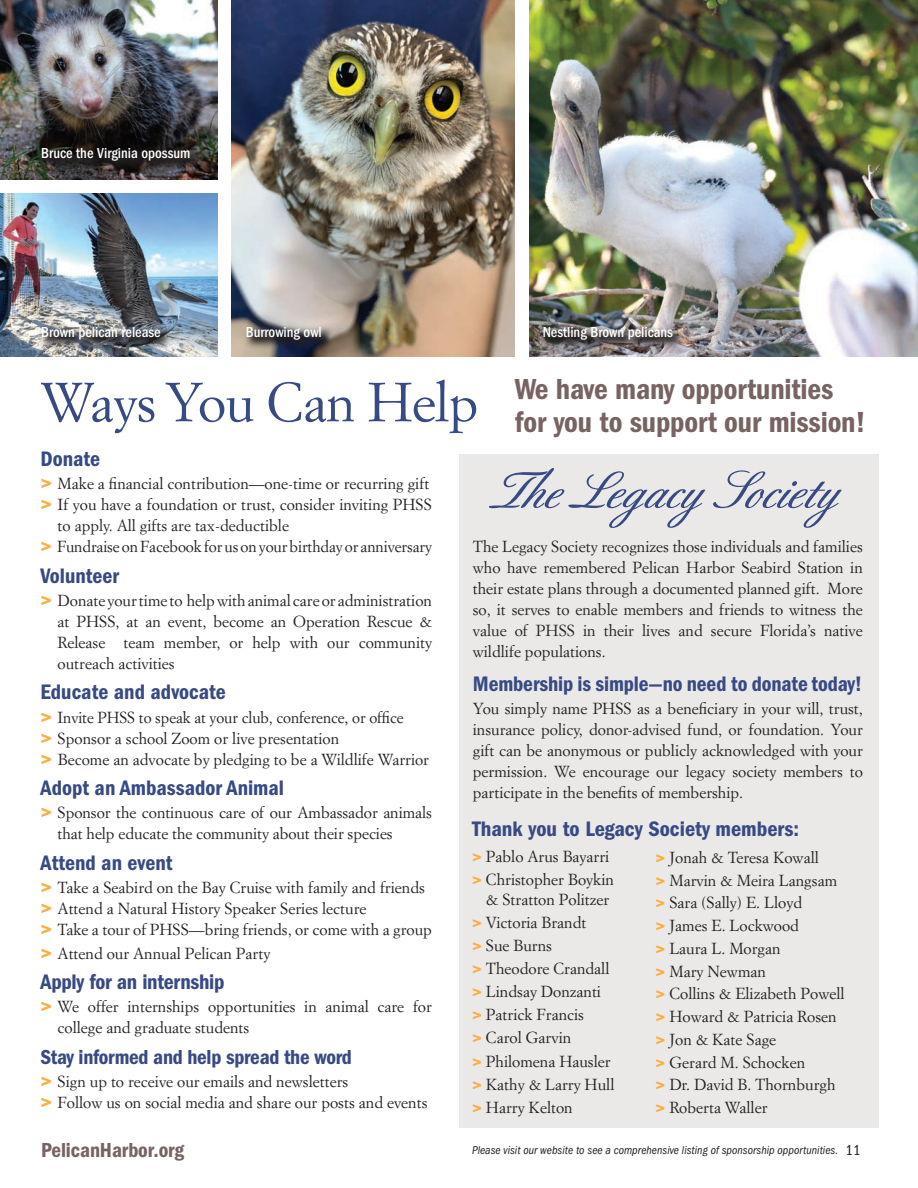
<style>
.page{position:relative;width:918px;height:1188px;background:#fff}
.page>*{position:absolute;margin:0;border:0;box-sizing:border-box;transform-origin:0 0}
.t1{font:54px "Simoncini Garamond";letter-spacing:-.01em;color:#374a83}
.t2{font:600 condensed 30px/33px "Franklin Gothic";letter-spacing:-.005em;color:#776362}
._2A_16_pt_brown_subh{font:600 condensed 21.75px "Franklin Gothic";color:#374a83}
.t3{font:600 condensed 21px "Franklin Gothic";letter-spacing:-.015em;color:#374a83}
.t4{font:600 condensed 21px "Franklin Gothic";letter-spacing:-.005em;color:#776362}
._2019_base_text{font:15.75px/21px "Simoncini Garamond";color:#231f20}
.mice_type{font:15.75px "Simoncini Garamond";color:#231f20}
.new_caption_style{font:500 condensed 15px "Franklin Gothic";color:#fff}
.t5{font:condensed 15px "Franklin Gothic";color:#231f20}
._2019_holiday_text_b{font:italic condensed 11.85px "Franklin Gothic";letter-spacing:.005em;color:#231f20}
.s1{font-family:"Franklin Gothic";font-weight:600;font-size:19.5px;color:#fbae41}
.s2{font-family:"Franklin Gothic";font-weight:600;font-size:16.5px;color:#fbae41}
</style>
<div class="page">
<div style="left:459px;top:454px;width:419px;height:674px;background:#ebe8e8"></div>
<img style="left:529px;top:0;width:389px;height:356px">
<img style="left:0;top:0;width:218px;height:179px">
<img style="left:232px;top:0;width:283px;height:356px">
<svg style="left:489px;top:468px;width:353px;height:60px"></svg>
<svg style="left:39px;top:145px;width:164px;height:29px;background:#292524"></svg>
<svg style="left:244px;top:324px;width:90px;height:29px;background:#5e5b5d"></svg>
<img style="left:540px;top:324px;width:145px;height:29px">
<img style="left:0;top:194px;width:218px;height:162px">
<svg style="left:39px;top:324px;width:134px;height:28px;background:#717378"></svg>
<p class="new_caption_style" style="left:41px;top:145px;width:151px">Bruce the Virginia opossum</p>
<p class="new_caption_style" style="left:41px;top:323px;width:121px">Brown pelican release</p>
<p class="new_caption_style" style="left:246px;top:323px;width:78px">Burrowing owl</p>
<p class="new_caption_style" style="left:543px;top:323px;width:132px">Nestling Brown pelicans</p>
<p class="t1" style="left:41px;top:369px;width:440px">Ways You Can Help</p>
<p class="t2" style="left:515px;top:372px;width:352px">We have many opportunities for you to support our mission!</p>
<p class="_2A_16_pt_brown_subh" style="left:41px;top:446px;width:61px">Donate</p>
<p class="_2019_base_text" style="left:41px;top:473px;width:390px"><span class="s1">&gt;</span> Make a financial contribution—one-time or recurring gift</p>
<p class="_2019_base_text" style="left:58px;top:494px;width:376px;text-indent:-17px"><span class="s1">&gt;</span> If you have a foundation or trust, consider inviting PHSS to apply. All gifts are tax-deductible</p>
<p class="_2019_base_text" style="left:41px;top:536px;width:393px"><span class="s1">&gt;</span> Fundraise on Facebook for us on your birthday or anniversary</p>
<p class="_2A_16_pt_brown_subh" style="left:41px;top:563px;width:80px">Volunteer</p>
<p class="_2019_base_text" style="left:58px;top:589px;width:376px;text-align:justify;text-indent:-17px"><span class="s1">&gt;</span> Donate your time to help with animal care or administration at PHSS, at an event, become an Operation Rescue &amp; Release team member, or help with our community outreach activities</p>
<p class="_2A_16_pt_brown_subh" style="left:41px;top:680px;width:187px">Educate and advocate</p>
<p class="_2019_base_text" style="left:41px;top:706px;width:365px"><span class="s1">&gt;</span> Invite PHSS to speak at your club, conference, or office</p>
<p class="_2019_base_text" style="left:41px;top:727px;width:300px"><span class="s1">&gt;</span> Sponsor a school Zoom or live presentation</p>
<p class="_2019_base_text" style="left:41px;top:748px;width:390px"><span class="s1">&gt;</span> Become an advocate by pledging to be a Wildlife Warrior</p>
<p class="_2A_16_pt_brown_subh" style="left:41px;top:776px;width:245px">Adopt an Ambassador Animal</p>
<p class="_2019_base_text" style="left:58px;top:802px;width:376px;text-indent:-17px"><span class="s1">&gt;</span> Sponsor the continuous care of our Ambassador animals that help educate the community about their species</p>
<p class="_2A_16_pt_brown_subh" style="left:41px;top:851px;width:133px">Attend an event</p>
<p class="mice_type" style="left:41px;top:878px;width:386px"><span class="s1">&gt;</span> Take a Seabird on the Bay Cruise with family and friends</p>
<p class="_2019_base_text" style="left:41px;top:898px;width:327px"><span class="s1">&gt;</span> Attend a Natural History Speaker Series lecture</p>
<p class="_2019_base_text" style="left:41px;top:919px;width:393px"><span class="s1">&gt;</span> Take a tour of PHSS—bring friends, or come with a group</p>
<p class="_2019_base_text" style="left:41px;top:942px;width:231px"><span class="s1">&gt;</span> Attend our Annual Pelican Party</p>
<p class="_2A_16_pt_brown_subh" style="left:41px;top:970px;width:186px">Apply for an internship</p>
<p class="_2019_base_text" style="left:58px;top:996px;width:376px;text-indent:-17px"><span class="s1">&gt;</span> We offer internships opportunities in animal care for college and graduate students</p>
<p class="t3" style="left:41px;top:1045px;width:313px">Stay informed and help spread the word</p>
<p class="_2019_base_text" style="left:41px;top:1071px;width:309px"><span class="s1">&gt;</span> Sign up to receive our emails and newsletters</p>
<p class="_2019_base_text" style="left:41px;top:1092px;width:389px"><span class="s1">&gt;</span> Follow us on social media and share our posts and events</p>
<p class="_2019_holiday_text_b" style="left:472px;top:1144px;width:368px">Please visit our website to see a comprehensive listing of sponsorship opportunities.</p>
<p class="_2019_base_text" style="left:473px;top:535px;width:392px;text-align:justify">The Legacy Society recognizes those individuals and families who have remembered Pelican Harbor Seabird Station in their estate plans through a documented planned gift. More so, it serves to enable members and friends to witness the value of PHSS in their lives and secure Florida’s native wildlife populations.</p>
<p class="_2A_16_pt_brown_subh" style="left:473px;top:671px;width:391px">Membership is simple—no need to donate today!</p>
<p class="_2019_base_text" style="left:473px;top:698px;width:392px;text-align:justify">You simply name PHSS as a beneficiary in your will, trust, insurance policy, donor-advised fund, or foundation. Your gift can be anonymous or publicly acknowledged with your permission. We encourage our legacy society members to participate in the benefits of membership.</p>
<p class="_2A_16_pt_brown_subh" style="left:472px;top:816px;width:329px">Thank you to Legacy Society members:</p>
<p class="_2019_base_text" style="left:472px;top:846px;width:139px"><span class="s2">&gt;</span> Pablo Arus Bayarri</p>
<p class="_2019_base_text" style="left:472px;top:870px;width:143px;line-height:19.8px;text-align:center"><span class="s2">&gt;</span> Christopher Boykin &amp; Stratton Politzer</p>
<p class="_2019_base_text" style="left:472px;top:912px;width:116px"><span class="s2">&gt;</span> Victoria Brandt</p>
<p class="_2019_base_text" style="left:472px;top:935px;width:81px"><span class="s2">&gt;</span> Sue Burns</p>
<p class="_2019_base_text" style="left:472px;top:958px;width:139px"><span class="s2">&gt;</span> Theodore Crandall</p>
<p class="_2019_base_text" style="left:472px;top:981px;width:130px"><span class="s2">&gt;</span> Lindsay Donzanti</p>
<p class="_2019_base_text" style="left:472px;top:1004px;width:113px"><span class="s2">&gt;</span> Patrick Francis</p>
<p class="_2019_base_text" style="left:472px;top:1027px;width:101px"><span class="s2">&gt;</span> Carol Garvin</p>
<p class="_2019_base_text" style="left:472px;top:1050px;width:140px"><span class="s2">&gt;</span> Philomena Hausler</p>
<p class="_2019_base_text" style="left:472px;top:1073px;width:144px"><span class="s2">&gt;</span> Kathy &amp; Larry Hull</p>
<p class="_2019_base_text" style="left:472px;top:1096px;width:102px"><span class="s2">&gt;</span> Harry Kelton</p>
<p class="_2019_base_text" style="left:656px;top:847px;width:165px"><span class="s2">&gt;</span> Jonah &amp; Teresa Kowall</p>
<p class="_2019_base_text" style="left:656px;top:869px;width:183px"><span class="s2">&gt;</span> Marvin &amp; Meira Langsam</p>
<p class="_2019_base_text" style="left:656px;top:892px;width:148px"><span class="s2">&gt;</span> Sara (Sally) E. Lloyd</p>
<p class="_2019_base_text" style="left:656px;top:915px;width:145px"><span class="s2">&gt;</span> James E. Lockwood</p>
<p class="_2019_base_text" style="left:656px;top:938px;width:127px"><span class="s2">&gt;</span> Laura L. Morgan</p>
<p class="_2019_base_text" style="left:656px;top:960px;width:112px"><span class="s2">&gt;</span> Mary Newman</p>
<p class="_2019_base_text" style="left:656px;top:983px;width:191px"><span class="s2">&gt;</span> Collins &amp; Elizabeth Powell</p>
<p class="_2019_base_text" style="left:656px;top:1006px;width:183px"><span class="s2">&gt;</span> Howard &amp; Patricia Rosen</p>
<p class="_2019_base_text" style="left:656px;top:1028px;width:122px"><span class="s2">&gt;</span> Jon &amp; Kate Sage</p>
<p class="_2019_base_text" style="left:656px;top:1051px;width:151px"><span class="s2">&gt;</span> Gerard M. Schocken</p>
<p class="_2019_base_text" style="left:656px;top:1074px;width:182px"><span class="s2">&gt;</span> Dr. David B. Thornburgh</p>
<p class="_2019_base_text" style="left:656px;top:1097px;width:113px"><span class="s2">&gt;</span> Roberta Waller</p>
<p class="t4" style="left:41px;top:1138px;width:145px">PelicanHarbor.org</p>
<p class="t5" style="left:846px;top:1142px;width:17px">11</p>
</div>
